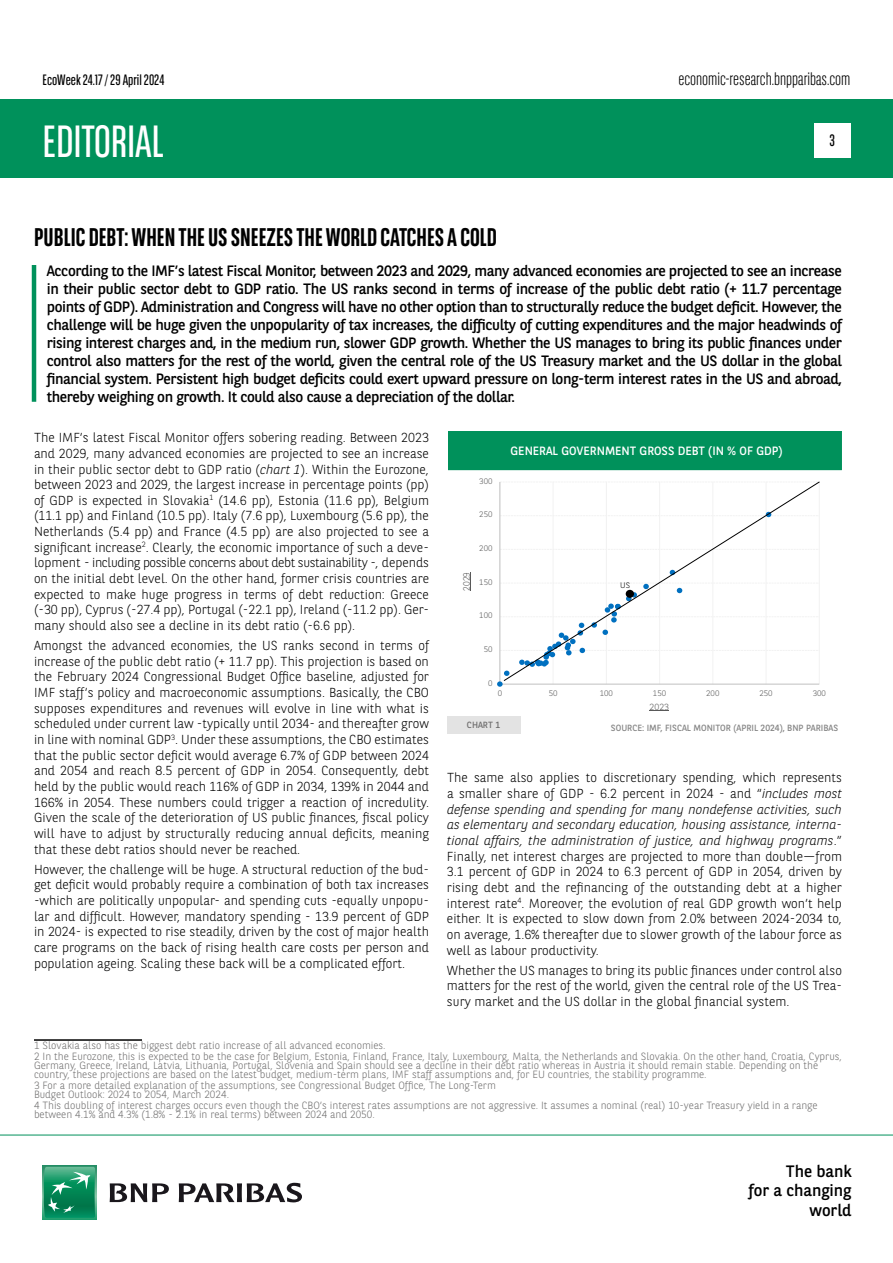
<style>
.page{position:relative;width:893px;height:1263px;background:#fff}
.page>*{position:absolute;margin:0;border:0;box-sizing:border-box;transform-origin:0 0}
.t1{font:45px "BNPP Sans Condensed";color:#fff}
.t2{font:700 25.5px "BNPP Sans Condensed";color:#000}
.t3{font:300 18px "BNPP Sans Condensed";color:#000}
.t4{font:16.5px/19.8px "BNPP Sans";color:#000;text-align:right}
.t5{font:16.5px "BNPP Sans Condensed";color:#000}
.t6{font:15px/18px "BNPP Sans";letter-spacing:-.025em;color:#000;text-align:justify}
.t7{font:15px "BNPP Sans Condensed";color:#000}
.t8{font:300 13.05px/15.6px "BNPP Sans";color:#000;text-align:justify}
.t9{font:12px "BNPP Sans";color:#fff}
.t10{font:300 10.5px/9px "BNPP Sans";color:#706f6f}
.t11{font:300 9.15px "BNPP Sans";color:#595959;scale:.96 1}
.t12{font:9px "BNPP Sans";color:#878787}
.t13{font:9px "BNPP Sans";color:#706f6f}
.t14{font:300 8.85px "BNPP Sans";color:#595959;scale:1.04 1}
.t15{font:300 7.95px "BNPP Sans";letter-spacing:.005em;color:#595959;scale:1.04 1}
.t16{font:300 7.95px "BNPP Sans";color:#000;scale:1.04 1}
.s1{font-style:italic}
</style>
<div class="page">
<div style="left:1px;top:99px;width:892px;height:78px;background:#00915b"></div>
<svg style="left:43px;top:1166px;width:53px;height:53px"></svg>
<svg style="left:44px;top:1167px;width:51px;height:51px;background:#26996e"></svg>
<svg style="left:110px;top:1183px;width:59px;height:19px"></svg>
<svg style="left:179px;top:1183px;width:123px;height:19px"></svg>
<hr style="left:0;top:1135px;width:893px;height:1px;background:#00915b">
<div style="left:814px;top:123px;width:36px;height:34px;background:#fff"></div>
<hr style="left:34px;top:1039px;width:108px;height:2px;background:#000">
<hr style="left:32px;top:265px;width:4px;height:137px;background:#00915b">
<hr style="left:819px;top:482px;width:1px;height:202px;background:#f2f2f2">
<hr style="left:499px;top:482px;width:1px;height:202px;background:#bfbfbf">
<svg style="left:497px;top:583px;width:322px;height:104px"></svg>
<svg style="left:470px;top:572px;width:1px;height:19px"></svg>
<svg style="left:650px;top:710px;width:19px;height:1px"></svg>
<svg style="left:503px;top:481px;width:317px;height:201px"></svg>
<div style="left:447px;top:430px;width:396px;height:41px;background:#00915b"></div>
<div style="left:446px;top:429px;width:397px;height:43px;border:2px solid #fff"></div>
<div style="left:447px;top:715px;width:73px;height:18px;background:#e3e3e3"></div>
<p class="t7" style="left:43px;top:70px;width:123px">EcoWeek 24.17 / 29 April 2024</p>
<h3 class="t3" style="left:678px;top:67px;width:174px">economic-research.bnpparibas.com</h3>
<h1 class="t1" style="left:43px;top:113px;width:123px">EDITORIAL</h1>
<h2 class="t2" style="left:34px;top:222px;width:464px">PUBLIC DEBT: WHEN THE US SNEEZES THE WORLD CATCHES A COLD</h2>
<p class="t5" style="left:829px;top:130px;width:7px">3</p>
<p class="t6" style="left:47px;top:261px;width:797px">According to the IMF’s latest Fiscal Monitor, between 2023 and 2029, many advanced economies are projected to see an increase in their public sector debt to GDP ratio. The US ranks second in terms of increase of the public debt ratio (+ 11.7 percentage points of GDP). Administration and Congress will have no other option than to structurally reduce the budget deficit. However, the challenge will be huge given the unpopularity of tax increases, the difficulty of cutting expenditures and the major headwinds of rising interest charges and, in the medium run, slower GDP growth. Whether the US manages to bring its public finances under control also matters for the rest of the world, given the central role of the US Treasury market and the US dollar in the global financial system. Persistent high budget deficits could exert upward pressure on long-term interest rates in the US and abroad, thereby weighing on growth. It could also cause a depreciation of the dollar.</p>
<p class="t8" style="left:34px;top:429px;width:397px">The IMF’s latest Fiscal Monitor offers sobering reading. Between 2023 and 2029, many advanced economies are projected to see an increase in their public sector debt to GDP ratio (<span class="s1">chart 1</span>). Within the Eurozone, between 2023 and 2029, the largest increase in percentage points (pp) of GDP is expected in Slovakia<sup>1</sup> (14.6 pp), Estonia (11.6 pp), Belgium (11.1 pp) and Finland (10.5 pp). Italy (7.6 pp), Luxembourg (5.6 pp), the Netherlands (5.4 pp) and France (4.5 pp) are also projected to see a significant increase<sup>2</sup>. Clearly, the economic importance of such a deve&shy;lopment - including possible concerns about debt sustainability -, depends on the initial debt level. On the other hand, former crisis countries are expected to make huge progress in terms of debt reduction: Greece (-30 pp), Cyprus (-27.4 pp), Portugal (-22.1 pp), Ireland (-11.2 pp). Ger&shy;many should also see a decline in its debt ratio (-6.6 pp).</p>
<p class="t8" style="left:34px;top:637px;width:397px">Amongst the advanced economies, the US ranks second in terms of increase of the public debt ratio (+ 11.7 pp). This projection is based on the February 2024 Congressional Budget Office baseline, adjusted for IMF staff’s policy and macroeconomic assumptions. Basically, the CBO supposes expenditures and revenues will evolve in line with what is scheduled under current law -typically until 2034- and thereafter grow in line with nominal GDP<sup>3</sup>. Under these assumptions, the CBO estimates that the public sector deficit would average 6.7% of GDP between 2024 and 2054 and reach 8.5 percent of GDP in 2054. Consequently, debt held by the public would reach 116% of GDP in 2034, 139% in 2044 and 166% in 2054. These numbers could trigger a reaction of incredulity.<br>Given the scale of the deterioration of US public finances, fiscal policy will have to adjust by structurally reducing annual deficits, meaning that these debt ratios should never be reached.</p>
<p class="t8" style="left:34px;top:861px;width:396px">However, the challenge will be huge. A structural reduction of the bud&shy;get deficit would probably require a combination of both tax increases -which are politically unpopular- and spending cuts -equally unpopu&shy;lar and difficult. However, mandatory spending - 13.9 percent of GDP in 2024- is expected to rise steadily, driven by the cost of major health care programs on the back of rising health care costs per person and population ageing. Scaling these back will be a complicated effort.</p>
<p class="t9" style="left:511px;top:443px;width:274px">GENERAL GOVERNMENT GROSS DEBT (IN % OF GDP)</p>
<p class="t15" style="left:479px;top:475px;width:14px">300</p>
<p class="t15" style="left:479px;top:509px;width:14px">250</p>
<p class="t15" style="left:479px;top:543px;width:14px">200</p>
<p class="t11" style="left:460px;top:591px;width:21px;rotate:-90deg">2029</p>
<p class="t15" style="left:479px;top:576px;width:14px">150</p>
<p class="t16" style="left:620px;top:579px;width:11px">US</p>
<p class="t15" style="left:479px;top:610px;width:14px">100</p>
<p class="t15" style="left:484px;top:644px;width:10px">50</p>
<p class="t15" style="left:488px;top:678px;width:6px">0</p>
<p class="t15" style="left:498px;top:687px;width:6px">0</p>
<p class="t15" style="left:549px;top:687px;width:10px">50</p>
<p class="t15" style="left:600px;top:687px;width:14px">100</p>
<p class="t15" style="left:653px;top:687px;width:14px">150</p>
<p class="t15" style="left:706px;top:687px;width:14px">200</p>
<p class="t15" style="left:759px;top:687px;width:14px">250</p>
<p class="t15" style="left:813px;top:687px;width:14px">300</p>
<p class="t14" style="left:650px;top:700px;width:20px">2023</p>
<p class="t13" style="left:467px;top:719px;width:35px">CHART 1</p>
<p class="t12" style="left:611px;top:722px;width:229px">SOURCE: IMF, FISCAL MONITOR (APRIL 2024), BNP PARIBAS</p>
<p class="t8" style="left:447px;top:769px;width:396px">The same also applies to discretionary spending, which represents a smaller share of GDP - 6.2 percent in 2024 - and “<span class="s1">includes most defense spending and spending for many nondefense activities, such as elementary and secondary education, housing assistance, interna&shy;tional affairs, the administration of justice, and highway programs</span>.” Finally, net interest charges are projected to more than double—from 3.1 percent of GDP in 2024 to 6.3 percent of GDP in 2054, driven by rising debt and the refinancing of the outstanding debt at a higher interest rate<sup>4</sup>. Moreover, the evolution of real GDP growth won’t help either. It is expected to slow down from 2.0% between 2024-2034 to, on average, 1.6% thereafter due to slower growth of the labour force as well as labour productivity.</p>
<p class="t8" style="left:447px;top:962px;width:396px">Whether the US manages to bring its public finances under control also matters for the rest of the world, given the central role of the US Trea&shy;sury market and the US dollar in the global financial system.</p>
<p class="t10" style="left:34px;top:1039px;width:809px;line-height:11.1px">1 Slovakia also has the biggest debt ratio increase of all advanced economies.<br>2 In the Eurozone, this is expected to be the case for Belgium, Estonia, Finland, France, Italy, Luxembourg, Malta, the Netherlands and Slovakia. On the other hand, Croatia, Cyprus,</p>
<p class="t10" style="left:34px;top:1060px;width:786px">Germany, Greece, Ireland, Latvia, Lithuania, Portugal, Slovenia and Spain should see a decline in their debt ratio whereas in Austria it should remain stable. Depending on the country, these projections are based on the latest budget, medium-term plans, IMF staff assumptions and, for EU countries, the stability programme.</p>
<p class="t10" style="left:34px;top:1081px;width:463px">3 For a more detailed explanation of the assumptions, see Congressional Budget Office, The Long-Term<br>Budget Outlook: 2024 to 2054, March 2024.</p>
<p class="t10" style="left:34px;top:1101px;width:785px">4 This doubling of interest charges occurs even though the CBO’s interest rates assumptions are not aggressive. It assumes a nominal (real) 10-year Treasury yield in a range between 4.1% and 4.3% (1.8% - 2.1% in real terms) between 2024 and 2050.</p>
<p class="t4" style="left:748px;top:1160px;width:104px">The bank<br>for a changing world</p>
</div>
